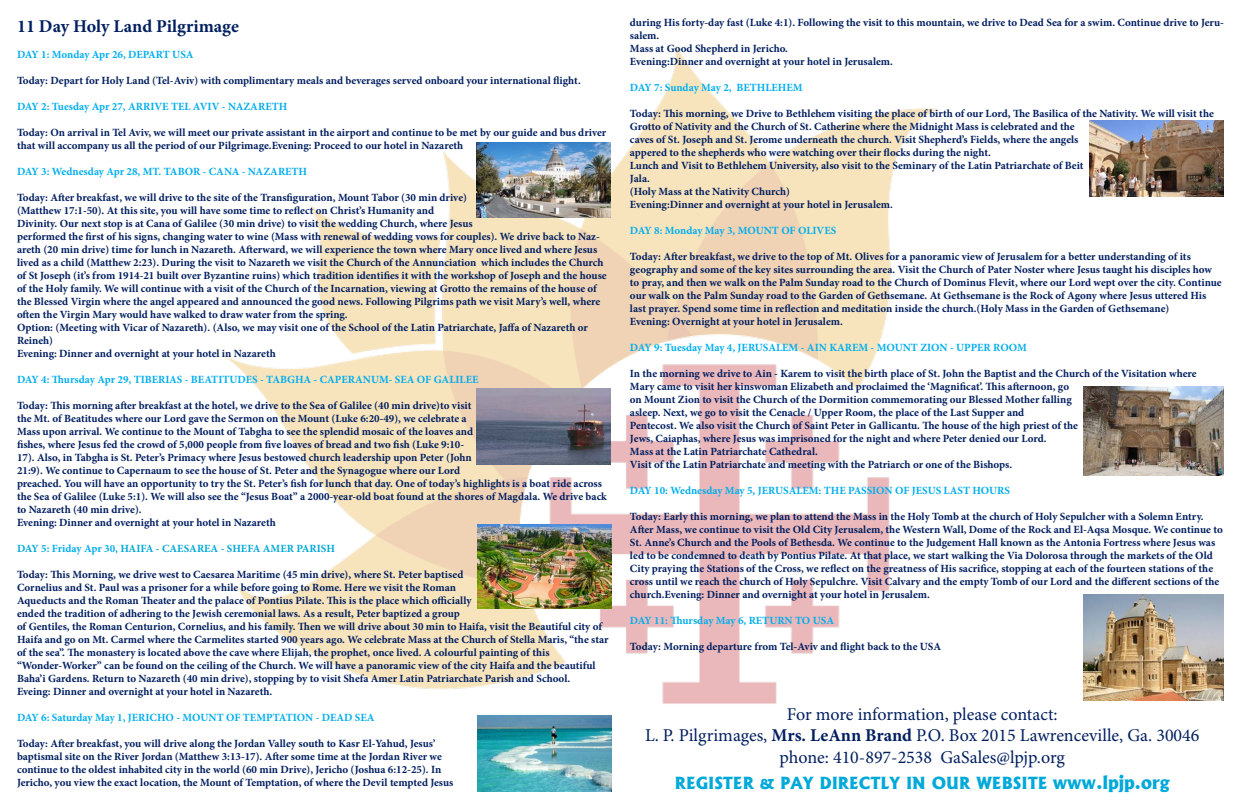
<style>
.page{position:relative;width:1242px;height:810px;background:#fff}
.page>*{position:absolute;margin:0;border:0;box-sizing:border-box;transform-origin:0 0}
.t1{font:18px/21.6px "Minion Pro";color:#011e5f;text-align:center}
.t2{font:700 18px "Minion Pro";color:#011e5f}
.t3{font:800 16px "Albertus";color:#01a9d9}
.t4{font:700 11px/13px "Minion Pro";color:#011e5f}
.t5{font:700 11px "Minion Pro";color:#00aeef}
.t6{font:700 11px "Minion Pro";color:#01a9d9}
.s1{color:#00aeef}
.s2{font-weight:700}
.s3{font-size:18px}
</style>
<div class="page">
<img style="left:224px;top:43px;width:715px;height:729px">
<img style="left:477px;top:142px;width:134px;height:76px">
<img style="left:477px;top:388px;width:134px;height:76px">
<img style="left:478px;top:524px;width:134px;height:84px">
<img style="left:1083px;top:387px;width:141px;height:89px">
<img style="left:1089px;top:121px;width:135px;height:75px">
<img style="left:478px;top:716px;width:134px;height:76px">
<img style="left:1083px;top:595px;width:141px;height:105px">
<p class="t2" style="left:17px;top:13px;width:224px">11 Day Holy Land Pilgrimage</p>
<p class="t5" style="left:17px;top:46px;width:178px">DAY 1: Monday Apr 26, DEPART USA</p>
<p class="t4" style="left:17px;top:73px;width:565px">Today: Depart for Holy Land (Tel-Aviv) with complimentary meals and beverages served onboard your international flight.</p>
<p class="t5" style="left:17px;top:98px;width:272px">DAY 2: Tuesday Apr 27, ARRIVE TEL AVIV - NAZARETH</p>
<p class="t4" style="left:17px;top:125px;width:591px">Today: On arrival in Tel Aviv, we will meet our private assistant in the airport and continue to be met by our guide and bus driver that will accompany us all the period of our Pilgrimage.Evening: Proceed to our hotel in Nazareth</p>
<p class="t5" style="left:17px;top:163px;width:292px">DAY 3: Wednesday Apr 28, MT. TABOR - CANA - NAZARETH</p>
<p class="t4" style="left:17px;top:190px;width:452px">Today: After breakfast, we will drive to the site of the Transfiguration, Mount Tabor (30 min drive) (Matthew 17:1-50). At this site, you will have some time to reflect on Christ’s Humanity and</p>
<p class="t4" style="left:17px;top:216px;width:591px">Divinity. Our next stop is at Cana of Galilee (30 min drive) to visit the wedding Church, where Jesus<br>performed the first of his signs, changing water to wine (Mass with renewal of wedding vows for couples). We drive back to Naz&shy;areth (20 min drive) time for lunch in Nazareth. Afterward, we will experience the town where Mary once lived and where Jesus lived as a child (Matthew 2:23). During the visit to Nazareth we visit the Church of the Annunciation which includes the Church of St Joseph (it’s from 1914-21 built over Byzantine ruins) which tradition identifies it with the workshop of Joseph and the house of the Holy family. We will continue with a visit of the Church of the Incarnation, viewing at Grotto the remains of the house of the Blessed Virgin where the angel appeared and announced the good news. Following Pilgrims path we visit Mary’s well, where often the Virgin Mary would have walked to draw water from the spring.</p>
<p class="t4" style="left:17px;top:320px;width:573px">Option: (Meeting with Vicar of Nazareth). (Also, we may visit one of the School of the Latin Patriarchate, Jaffa of Nazareth or<br>Reineh)</p>
<p class="t4" style="left:17px;top:346px;width:260px">Evening: Dinner and overnight at your hotel in Nazareth</p>
<p class="t5" style="left:17px;top:371px;width:463px">DAY 4: Thursday Apr 29, TIBERIAS - BEATITUDES - TABGHA - CAPERANUM- SEA OF GALILEE</p>
<p class="t4" style="left:17px;top:398px;width:591px">Today: This morning after breakfast at the hotel, we drive to the Sea of Galilee (40 min drive)to visit<br>the Mt. of Beatitudes where our Lord gave the Sermon on the Mount (Luke 6:20-49), we celebrate a<br>Mass upon arrival. We continue to the Mount of Tabgha to see the splendid mosaic of the loaves and<br>fishes, where Jesus fed the crowd of 5,000 people from five loaves of bread and two fish (Luke 9:10-<br>17). Also, in Tabgha is St. Peter’s Primacy where Jesus bestowed church leadership upon Peter (John<br>21:9). We continue to Capernaum to see the house of St. Peter and the Synagogue where our Lord<br>preached. You will have an opportunity to try the St. Peter’s fish for lunch that day. One of today’s highlights is a boat ride across the Sea of Galilee (Luke 5:1). We will also see the “Jesus Boat” a 2000-year-old boat found at the shores of Magdala. We drive back to Nazareth (40 min drive).</p>
<p class="t4" style="left:17px;top:515px;width:260px">Evening: Dinner and overnight at your hotel in Nazareth</p>
<p class="t6" style="left:17px;top:540px;width:319px">DAY 5: <span class="s1">Friday Apr 30</span>, HAIFA - CAESAREA - SHEFA AMER PARISH</p>
<p class="t4" style="left:17px;top:567px;width:593px">Today: This Morning, we drive west to Caesarea Maritime (45 min drive), where St. Peter baptised<br>Cornelius and St. Paul was a prisoner for a while before going to Rome. Here we visit the Roman<br>Aqueducts and the Roman Theater and the palace of Pontius Pilate. This is the place which officially<br>ended the tradition of adhering to the Jewish ceremonial laws. As a result, Peter baptized a group<br>of Gentiles, the Roman Centurion, Cornelius, and his family. Then we will drive about 30 min to Haifa, visit the Beautiful city of Haifa and go on Mt. Carmel where the Carmelites started 900 years ago. We celebrate Mass at the Church of Stella Maris, “the star of the sea”. The monastery is located above the cave where Elijah, the prophet, once lived. A colourful painting of this</p>
<p class="t4" style="left:17px;top:658px;width:580px">“Wonder-Worker” can be found on the ceiling of the Church. We will have a panoramic view of the city Haifa and the beautiful<br>Baha’i Gardens. Return to Nazareth (40 min drive), stopping by to visit Shefa Amer Latin Patriarchate Parish and School.</p>
<p class="t4" style="left:17px;top:684px;width:257px">Eveing: Dinner and overnight at your hotel in Nazareth.</p>
<p class="t5" style="left:17px;top:709px;width:359px">DAY 6: Saturday May 1, JERICHO - MOUNT OF TEMPTATION - DEAD SEA</p>
<p class="t4" style="left:17px;top:736px;width:420px">Today: After breakfast, you will drive along the Jordan Valley south to Kasr El-Yahud, Jesus’</p>
<p class="t4" style="left:17px;top:749px;width:426px">baptismal site on the River Jordan (Matthew 3:13-17). After some time at the Jordan River we</p>
<p class="t4" style="left:17px;top:762px;width:426px">continue to the oldest inhabited city in the world (60 min Drive), Jericho (Joshua 6:12-25). In</p>
<p class="t4" style="left:17px;top:775px;width:438px">Jericho, you view the exact location, the Mount of Temptation, of where the Devil tempted Jesus</p>
<p class="t4" style="left:630px;top:16px;width:595px">during His forty-day fast (Luke 4:1). Following the visit to this mountain, we drive to Dead Sea for a swim. Continue drive to Jeru&shy;salem.</p>
<p class="t4" style="left:630px;top:42px;width:160px">Mass at Good Shepherd in Jericho.</p>
<p class="t4" style="left:630px;top:55px;width:265px">Evening:Dinner and overnight at your hotel in Jerusalem.</p>
<p class="t5" style="left:630px;top:80px;width:174px">DAY 7: Sunday May 2, BETHLEHEM</p>
<p class="t4" style="left:630px;top:107px;width:585px">Today: This morning, we Drive to Bethlehem visiting the place of birth of our Lord, The Basilica of the Nativity. We will visit the Grotto of Nativity and the Church of St. Catherine where the Midnight Mass is celebrated and the<br>caves of St. Joseph and St. Jerome underneath the church. Visit Shepherd’s Fields, where the angels<br>appered to the shepherds who were watching over their flocks during the night.</p>
<p class="t4" style="left:630px;top:159px;width:455px">Lunch and Visit to Bethlehem University, also visit to the Seminary of the Latin Patriarchate of Beit<br>Jala.</p>
<p class="t4" style="left:630px;top:185px;width:162px">(Holy Mass at the Nativity Church)</p>
<p class="t4" style="left:630px;top:198px;width:265px">Evening:Dinner and overnight at your hotel in Jerusalem.</p>
<p class="t5" style="left:630px;top:223px;width:208px">DAY 8: Monday May 3, MOUNT OF OLIVES</p>
<p class="t4" style="left:630px;top:250px;width:562px">Today: After breakfast, we drive to the top of Mt. Olives for a panoramic view of Jerusalem for a better understanding of its</p>
<p class="t4" style="left:630px;top:263px;width:593px">geography and some of the key sites surrounding the area. Visit the Church of Pater Noster where Jesus taught his disciples how to pray, and then we walk on the Palm Sunday road to the Church of Dominus Flevit, where our Lord wept over the city. Continue our walk on the Palm Sunday road to the Garden of Gethsemane. At Gethsemane is the Rock of Agony where Jesus uttered His last prayer. Spend some time in reflection and meditation inside the church.(Holy Mass in the Garden of Gethsemane)</p>
<p class="t4" style="left:630px;top:315px;width:214px">Evening: Overnight at your hotel in Jerusalem.</p>
<p class="t5" style="left:630px;top:340px;width:399px">DAY 9: Tuesday May 4, JERUSALEM - AIN KAREM - MOUNT ZION - UPPER ROOM</p>
<p class="t4" style="left:630px;top:367px;width:568px">In the morning we drive to Ain - Karem to visit the birth place of St. John the Baptist and the Church of the Visitation where Mary came to visit her kinswoman Elizabeth and proclaimed the ‘Magnificat’. This afternoon, go<br>on Mount Zion to visit the Church of the Dormition commemorating our Blessed Mother falling<br>asleep. Next, we go to visit the Cenacle / Upper Room, the place of the Last Supper and</p>
<p class="t4" style="left:630px;top:419px;width:450px">Pentecost. We also visit the Church of Saint Peter in Gallicantu. The house of the high priest of the<br>Jews, Caiaphas, where Jesus was imprisoned for the night and where Peter denied our Lord.</p>
<p class="t4" style="left:630px;top:445px;width:189px">Mass at the Latin Patriarchate Cathedral.</p>
<p class="t4" style="left:630px;top:458px;width:384px">Visit of the Latin Patriarchate and meeting with the Patriarch or one of the Bishops.</p>
<p class="t5" style="left:630px;top:483px;width:382px">DAY 10: Wednesday May 5, JERUSALEM: THE PASSION OF JESUS LAST HOURS</p>
<p class="t4" style="left:630px;top:510px;width:594px">Today: Early this morning, we plan to attend the Mass in the Holy Tomb at the church of Holy Sepulcher with a Solemn Entry.<br>After Mass, we continue to visit the Old City Jerusalem, the Western Wall, Dome of the Rock and El-Aqsa Mosque. We continue to St. Anne’s Church and the Pools of Bethesda. We continue to the Judgement Hall known as the Antonia Fortress where Jesus was led to be condemned to death by Pontius Pilate. At that place, we start walking the Via Dolorosa through the markets of the Old City praying the Stations of the Cross, we reflect on the greatness of His sacrifice, stopping at each of the fourteen stations of the cross until we reach the church of Holy Sepulchre. Visit Calvary and the empty Tomb of our Lord and the different sections of the church.Evening: Dinner and overnight at your hotel in Jerusalem.</p>
<p class="t5" style="left:630px;top:613px;width:206px">DAY 11: Thursday May 6, RETURN TO USA</p>
<p class="t4" style="left:630px;top:640px;width:313px">Today: Morning departure from Tel-Aviv and flight back to the USA</p>
<p class="t1" style="left:787px;top:704px;width:272px">For more information, please contact:</p>
<p class="t1" style="left:645px;top:726px;width:556px">L. P. Pilgrimages, <span class="s2">Mrs. LeAnn Brand</span> P.O. Box 2015 Lawrenceville, Ga. 30046 phone: 410-897-2538 GaSales@lpjp.org</p>
<p class="t3" style="left:675px;top:773px;width:496px">REGISTER &amp; PAY DIRECTLY IN OUR WEBSITE <span class="s3">www.lpjp.org</span></p>
</div>
